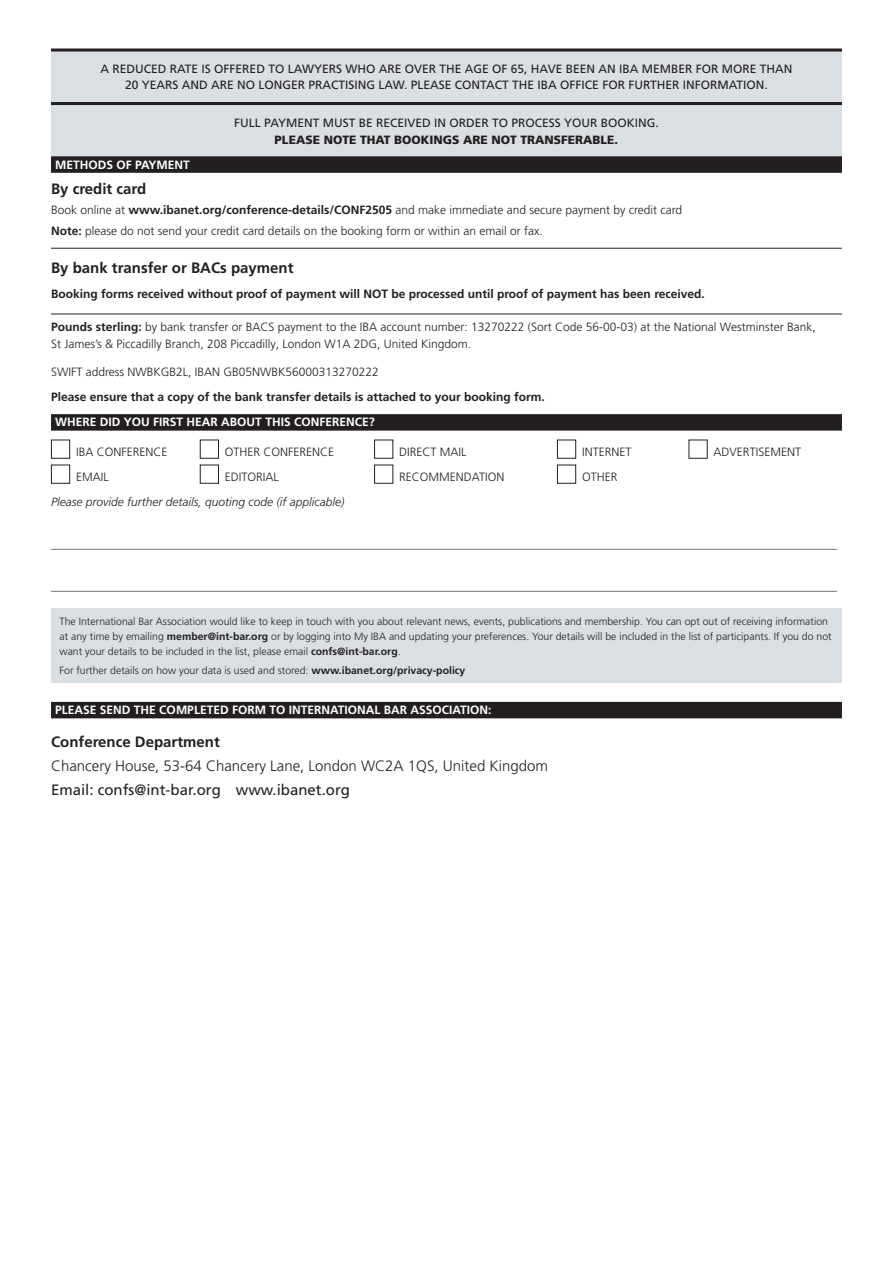
<style>
.page{position:relative;width:893px;height:1263px;background:#fff}
.page>*{position:absolute;margin:0;border:0;box-sizing:border-box;transform-origin:0 0}
.Body_copy{font:700 15px "Frutiger LT Pro";color:#231f20}
.t1{font:300 15px "Frutiger LT Pro";color:#231f20}
.t2{font:15px "Frutiger LT Pro";color:#231f20}
.t3{font:300 12px/16.5px "Frutiger LT Pro";color:#231f20}
.t4{font:italic 300 12px "Frutiger LT Pro";color:#231f20}
.t5{font:12px/16.5px "Frutiger LT Pro";color:#231f20;text-align:center}
.t6{font:700 12px "Frutiger LT Pro";color:#fff}
.Body_copy__info_page{font:700 12px "Frutiger LT Pro";color:#231f20}
.Body_copy-2{font:700 12px "Frutiger LT Pro";color:#231f20}
.Body_copy-3{font:300 10.5px/15px "Frutiger LT Pro";color:#231f20}
.s1{font-weight:900}
.s2{font-weight:700}
</style>
<div class="page">
<div style="left:51px;top:51px;width:791px;height:109px;background:#dadfe4"></div>
<hr style="left:51px;top:49px;width:791px;height:3px;background:#231f20">
<hr style="left:51px;top:102px;width:791px;height:3px;background:#231f20">
<div style="left:51px;top:156px;width:791px;height:17px;background:#231f20"></div>
<hr style="left:51px;top:248px;width:791px;height:1px;background:#231f20">
<hr style="left:51px;top:314px;width:791px;height:1px;background:#231f20">
<div style="left:51px;top:414px;width:791px;height:17px;background:#231f20"></div>
<div style="left:51px;top:702px;width:791px;height:16px;background:#231f20"></div>
<div style="left:51px;top:440px;width:19px;height:19px;border:1px solid #231f20"></div>
<div style="left:200px;top:440px;width:19px;height:19px;border:1px solid #231f20"></div>
<div style="left:374px;top:440px;width:19px;height:19px;border:1px solid #231f20"></div>
<div style="left:557px;top:440px;width:19px;height:19px;border:1px solid #231f20"></div>
<div style="left:689px;top:440px;width:19px;height:19px;border:1px solid #231f20"></div>
<div style="left:51px;top:465px;width:19px;height:19px;border:1px solid #231f20"></div>
<div style="left:200px;top:465px;width:19px;height:19px;border:1px solid #231f20"></div>
<div style="left:374px;top:465px;width:19px;height:19px;border:1px solid #231f20"></div>
<div style="left:557px;top:465px;width:19px;height:19px;border:1px solid #231f20"></div>
<div style="left:51px;top:608px;width:791px;height:75px;background:#dadfe4"></div>
<p class="t5" style="left:101px;top:60px;width:693px">A REDUCED RATE IS OFFERED TO LAWYERS WHO ARE OVER THE AGE OF 65, HAVE BEEN AN IBA MEMBER FOR MORE THAN<br>20 YEARS AND ARE NO LONGER PRACTISING LAW. PLEASE CONTACT THE IBA OFFICE FOR FURTHER INFORMATION.</p>
<p class="t5" style="left:234px;top:115px;width:426px">FULL PAYMENT MUST BE RECEIVED IN ORDER TO PROCESS YOUR BOOKING.<br><span class="s1">PLEASE NOTE THAT BOOKINGS ARE NOT TRANSFERABLE.</span></p>
<p class="t6" style="left:55px;top:157px;width:136px">METHODS OF PAYMENT</p>
<p class="Body_copy" style="left:51px;top:179px;width:97px">By credit card</p>
<p class="t3" style="left:51px;top:202px;width:633px">Book online at <span class="s2">www.ibanet.org/conference-details/CONF2505</span> and make immediate and secure payment by credit card</p>
<p class="t3" style="left:51px;top:223px;width:493px"><span class="s2">Note:</span> please do not send your credit card details on the booking form or within an email or fax.</p>
<p class="Body_copy" style="left:51px;top:259px;width:244px">By bank transfer or BACs payment</p>
<p class="Body_copy__info_page" style="left:51px;top:286px;width:655px">Booking forms received without proof of payment will NOT be processed until proof of payment has been received.</p>
<p class="t3" style="left:51px;top:319px;width:766px"><span class="s2">Pounds sterling:</span> by bank transfer or BACS payment to the IBA account number: 13270222 (Sort Code 56-00-03) at the National Westminster Bank,<br>St James’s &amp; Piccadilly Branch, 208 Piccadilly, London W1A 2DG, United Kingdom.</p>
<p class="t3" style="left:51px;top:364px;width:329px">SWIFT address NWBKGB2L, IBAN GB05NWBK56000313270222</p>
<p class="Body_copy-2" style="left:51px;top:390px;width:495px">Please ensure that a copy of the bank transfer details is attached to your booking form.</p>
<p class="t6" style="left:55px;top:415px;width:321px">WHERE DID YOU FIRST HEAR ABOUT THIS CONFERENCE?</p>
<p class="t3" style="left:76px;top:443px;width:93px">IBA CONFERENCE</p>
<p class="t3" style="left:225px;top:443px;width:111px">OTHER CONFERENCE</p>
<p class="t3" style="left:399px;top:443px;width:69px">DIRECT MAIL</p>
<p class="t3" style="left:582px;top:443px;width:51px">INTERNET</p>
<p class="t3" style="left:714px;top:443px;width:89px">ADVERTISEMENT</p>
<p class="t3" style="left:76px;top:468px;width:34px">EMAIL</p>
<p class="t3" style="left:225px;top:468px;width:55px">EDITORIAL</p>
<p class="t3" style="left:399px;top:468px;width:107px">RECOMMENDATION</p>
<p class="t3" style="left:582px;top:468px;width:37px">OTHER</p>
<p class="t4" style="left:51px;top:494px;width:295px">Please provide further details, quoting code (if applicable)</p>
<p class="t4" style="left:51px;top:536px;width:788px">___________________________________________________________________________________________________________________________________</p>
<p class="t4" style="left:51px;top:578px;width:788px">___________________________________________________________________________________________________________________________________</p>
<p class="Body_copy-3" style="left:60px;top:613px;width:774px">The International Bar Association would like to keep in touch with you about relevant news, events, publications and membership. You can opt out of receiving information at any time by emailing <span class="s2">member@int-bar.org</span> or by logging into My IBA and updating your preferences. Your details will be included in the list of participants. If you do not want your details to be included in the list, please email <span class="s2">confs@int-bar.org</span>.</p>
<p class="Body_copy-3" style="left:60px;top:663px;width:407px">For further details on how your data is used and stored: <span class="s2">www.ibanet.org/privacy-policy</span></p>
<p class="t6" style="left:55px;top:703px;width:438px">PLEASE SEND THE COMPLETED FORM TO INTERNATIONAL BAR ASSOCIATION:</p>
<p class="Body_copy" style="left:51px;top:732px;width:170px">Conference Department</p>
<p class="t1" style="left:51px;top:757px;width:498px">Chancery House, 53-64 Chancery Lane, London WC2A 1QS, United Kingdom</p>
<p class="t2" style="left:51px;top:781px;width:300px">Email: confs@int-bar.org www.ibanet.org</p>
</div>
